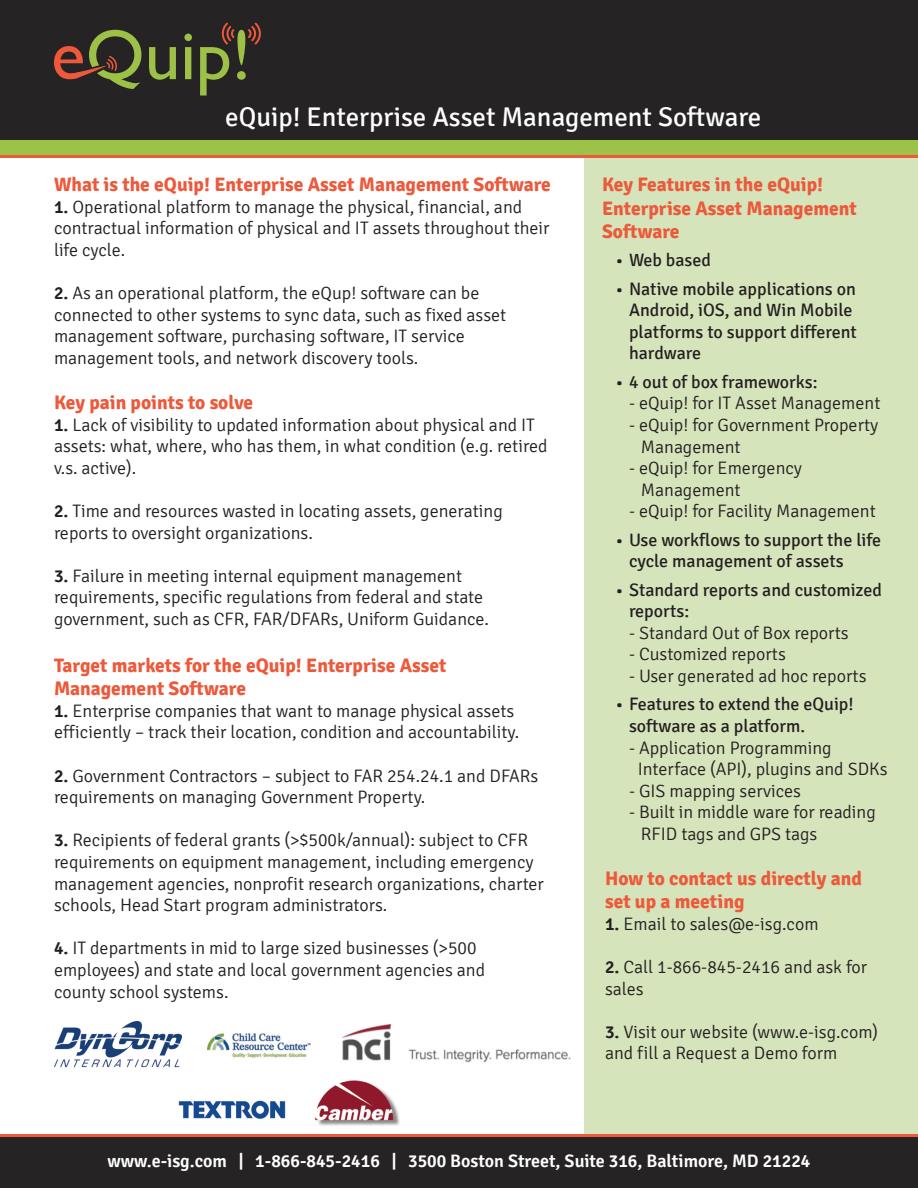
<style>
.page{position:relative;width:918px;height:1188px;background:#fff}
.page>*{position:absolute;margin:0;border:0;box-sizing:border-box;transform-origin:0 0}
.t1{font:27px "Signika";color:#fff}
.t2{font:700 19.5px/23.4px "Signika";color:#ec593b}
.t3{font:300 18px/21.6px "Signika";color:#231f20}
.t4{font:18px/21.6px "Signika";color:#231f20}
.t5{font:600 18px "Signika";color:#fff}
.s1{font-weight:600}
</style>
<div class="page">
<div style="left:584px;top:0;width:334px;height:1188px;background:#d5e4bb"></div>
<div style="left:0;top:0;width:918px;height:156px;background:#252323"></div>
<svg style="left:149px;top:47px;width:27px;height:33px"></svg>
<svg style="left:184px;top:34px;width:8px;height:45px"></svg>
<svg style="left:200px;top:23px;width:61px;height:73px"></svg>
<svg style="left:54px;top:30px;width:87px;height:59px"></svg>
<div style="left:0;top:140px;width:918px;height:16px;background:#9cc347"></div>
<hr style="left:0;top:156px;width:918px;height:2px;background:#ec593b">
<hr style="left:0;top:1135px;width:918px;height:2px;background:#ec593b">
<img style="left:315px;top:1080px;width:85px;height:46px">
<img style="left:207px;top:1033px;width:103px;height:25px">
<img style="left:54px;top:1022px;width:128px;height:46px">
<img style="left:343px;top:1025px;width:228px;height:38px">
<img style="left:178px;top:1100px;width:108px;height:19px">
<div style="left:0;top:1137px;width:918px;height:51px;background:#252323"></div>
<p class="t1" style="left:225px;top:101px;width:538px">eQuip! Enterprise Asset Management Software</p>
<p class="t2" style="left:54px;top:173px;width:498px">What is the eQuip! Enterprise Asset Management Software</p>
<p class="t3" style="left:54px;top:196px;width:497px"><span class="s1">1.</span> Operational platform to manage the physical, financial, and contractual information of physical and IT assets throughout their life cycle.</p>
<p class="t3" style="left:54px;top:283px;width:454px"><span class="s1">2.</span> As an operational platform, the eQup! software can be connected to other systems to sync data, such as fixed asset management software, purchasing software, IT service management tools, and network discovery tools.</p>
<p class="t2" style="left:54px;top:391px;width:201px">Key pain points to solve</p>
<p class="t3" style="left:54px;top:414px;width:495px"><span class="s1">1.</span> Lack of visibility to updated information about physical and IT assets: what, where, who has them, in what condition (e.g. retired v.s. active).</p>
<p class="t3" style="left:54px;top:500px;width:450px"><span class="s1">2.</span> Time and resources wasted in locating assets, generating reports to oversight organizations.</p>
<p class="t3" style="left:54px;top:565px;width:437px"><span class="s1">3.</span> Failure in meeting internal equipment management requirements, specific regulations from federal and state government, such as CFR, FAR/DFARs, Uniform Guidance.</p>
<p class="t2" style="left:54px;top:654px;width:394px">Target markets for the eQuip! Enterprise Asset<br>Management Software</p>
<p class="t3" style="left:54px;top:700px;width:467px"><span class="s1">1.</span> Enterprise companies that want to manage physical assets efficiently – track their location, condition and accountability.</p>
<p class="t3" style="left:54px;top:765px;width:486px"><span class="s1">2.</span> Government Contractors – subject to FAR 254.24.1 and DFARs requirements on managing Government Property.</p>
<p class="t3" style="left:54px;top:830px;width:491px"><span class="s1">3.</span> Recipients of federal grants (&gt;$500k/annual): subject to CFR requirements on equipment management, including emergency management agencies, nonprofit research organizations, charter schools, Head Start program administrators.</p>
<p class="t3" style="left:54px;top:938px;width:433px"><span class="s1">4.</span> IT departments in mid to large sized businesses (&gt;500 employees) and state and local government agencies and county school systems.</p>
<p class="t2" style="left:602px;top:173px;width:256px">Key Features in the eQuip!<br>Enterprise Asset Management<br>Software</p>
<p class="t4" style="left:616px;top:250px;width:97px">• Web based</p>
<p class="t4" style="left:629px;top:278px;width:229px;text-indent:-14px">• Native mobile applications on<br>Android, iOS, and Win Mobile platforms to support different hardware</p>
<p class="t4" style="left:616px;top:371px;width:204px">• 4 out of box frameworks:</p>
<p class="t3" style="left:629px;top:393px;width:253px">- eQuip! for IT Asset Management</p>
<p class="t3" style="left:641px;top:414px;width:239px;text-indent:-12px">- eQuip! for Government Property<br>Management</p>
<p class="t3" style="left:641px;top:458px;width:163px;text-indent:-12px">- eQuip! for Emergency<br>Management</p>
<p class="t3" style="left:629px;top:501px;width:248px">- eQuip! for Facility Management</p>
<p class="t4" style="left:629px;top:529px;width:254px;text-indent:-14px">• Use workflows to support the life cycle management of assets</p>
<p class="t4" style="left:629px;top:579px;width:254px;text-indent:-14px">• Standard reports and customized reports:</p>
<p class="t3" style="left:629px;top:622px;width:221px">- Standard Out of Box reports</p>
<p class="t3" style="left:629px;top:644px;width:158px">- Customized reports</p>
<p class="t3" style="left:629px;top:666px;width:239px">- User generated ad hoc reports</p>
<p class="t4" style="left:629px;top:694px;width:226px;text-indent:-14px">• Features to extend the eQuip! software as a platform.</p>
<p class="t3" style="left:638px;top:737px;width:251px;text-indent:-9px">- Application Programming<br>Interface (API), plugins and SDKs</p>
<p class="t3" style="left:629px;top:780px;width:174px">- GIS mapping services</p>
<p class="t3" style="left:641px;top:802px;width:236px;text-indent:-12px">- Built in middle ware for reading<br>RFID tags and GPS tags</p>
<p class="t2" style="left:605px;top:867px;width:258px">How to contact us directly and set up a meeting</p>
<p class="t3" style="left:605px;top:913px;width:215px"><span class="s1">1.</span> Email to sales@e-isg.com</p>
<p class="t3" style="left:605px;top:957px;width:264px"><span class="s1">2.</span> Call 1-866-845-2416 and ask for sales</p>
<p class="t3" style="left:605px;top:1021px;width:275px"><span class="s1">3.</span> Visit our website (www.e-isg.com) and fill a Request a Demo form</p>
<p class="t5" style="left:107px;top:1150px;width:704px">www.e-isg.com | 1-866-845-2416 | 3500 Boston Street, Suite 316, Baltimore, MD 21224</p>
</div>
